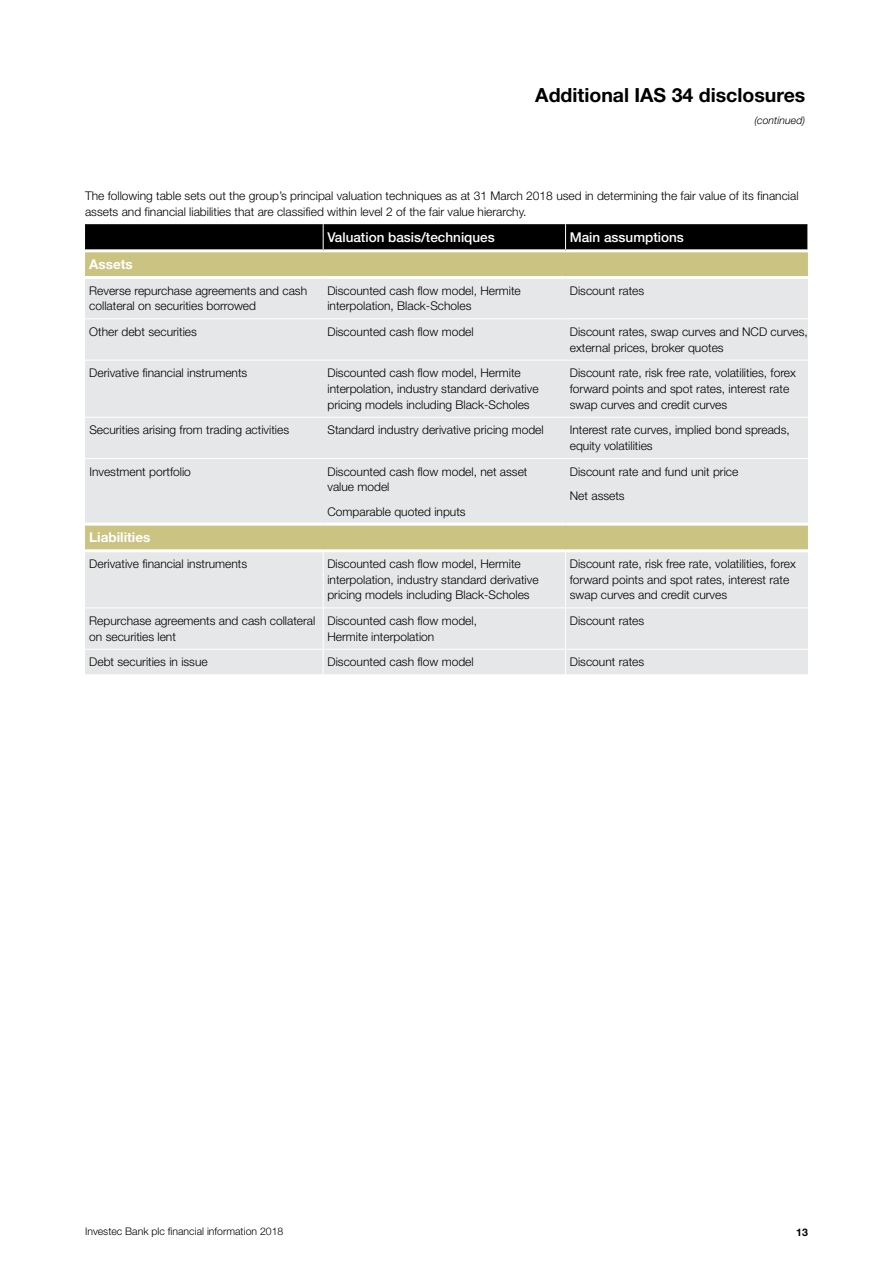
<style>
.page{position:relative;width:893px;height:1263px;background:#fff}
.page>*{position:absolute;margin:0;border:0;box-sizing:border-box;transform-origin:0 0}
.t1{font:700 19.5px "Helvetica Neue LT Std";color:#000}
.t2{font:500 13.5px "Helvetica Neue LT Std";color:#fff}
.t3{font:700 13.5px "Helvetica Neue LT Std";color:#fff}
.t4{font:300 12px/15.8px "Helvetica Neue LT Std";color:#000}
.t5{font:300 10.5px "Helvetica Neue LT Std";color:#000}
.t6{font:italic 300 10.5px "Helvetica Neue LT Std";letter-spacing:.01em;color:#000}
.t7{font:700 10.5px "Helvetica Neue LT Std";color:#000}
.s1{font-family:"Helvetica Neue"}
</style>
<div class="page">
<div style="left:85px;top:252px;width:723px;height:24px;background:#cac382"></div>
<div style="left:85px;top:279px;width:723px;height:395px;background:#e6e7e8"></div>
<hr style="left:85px;top:318px;width:238px;height:1px;background:#fff">
<hr style="left:323px;top:318px;width:243px;height:1px;background:#fff">
<hr style="left:566px;top:318px;width:242px;height:1px;background:#fff">
<hr style="left:85px;top:360px;width:238px;height:1px;background:#fff">
<hr style="left:323px;top:360px;width:243px;height:1px;background:#fff">
<hr style="left:566px;top:360px;width:242px;height:1px;background:#fff">
<hr style="left:85px;top:417px;width:238px;height:1px;background:#fff">
<hr style="left:323px;top:417px;width:243px;height:1px;background:#fff">
<hr style="left:566px;top:417px;width:242px;height:1px;background:#fff">
<hr style="left:85px;top:458px;width:238px;height:1px;background:#fff">
<hr style="left:323px;top:458px;width:243px;height:1px;background:#fff">
<hr style="left:566px;top:458px;width:242px;height:1px;background:#fff">
<hr style="left:85px;top:607px;width:238px;height:1px;background:#fff">
<hr style="left:323px;top:607px;width:243px;height:1px;background:#fff">
<hr style="left:566px;top:607px;width:242px;height:1px;background:#fff">
<hr style="left:85px;top:649px;width:238px;height:1px;background:#fff">
<hr style="left:323px;top:649px;width:243px;height:1px;background:#fff">
<hr style="left:566px;top:649px;width:242px;height:1px;background:#fff">
<hr style="left:85px;top:523px;width:238px;height:3px;background:#fff">
<hr style="left:323px;top:523px;width:243px;height:3px;background:#fff">
<hr style="left:566px;top:523px;width:242px;height:3px;background:#fff">
<hr style="left:85px;top:549px;width:238px;height:3px;background:#fff">
<hr style="left:323px;top:549px;width:243px;height:3px;background:#fff">
<hr style="left:566px;top:549px;width:242px;height:3px;background:#fff">
<hr style="left:323px;top:552px;width:1px;height:55px;background:#fff">
<hr style="left:565px;top:552px;width:1px;height:55px;background:#fff">
<hr style="left:323px;top:608px;width:1px;height:41px;background:#fff">
<hr style="left:565px;top:608px;width:1px;height:41px;background:#fff">
<svg style="left:323px;top:650px;width:1px;height:24px"></svg>
<svg style="left:565px;top:650px;width:1px;height:24px"></svg>
<svg style="left:85px;top:224px;width:723px;height:27px;background:#121212"></svg>
<h1 class="t1" style="left:535px;top:83px;width:272px">Additional IAS 34 disclosures</h1>
<p class="t6" style="left:754px;top:114px;width:53px">(continued)</p>
<p class="t4" style="left:85px;top:188px;width:715px">The following table sets out the group’s principal valuation techniques as at 31 March 2018 used in determining the fair value of its financial assets and financial liabilities that are classified within level 2 of the fair value hierarchy.</p>
<p class="t2" style="left:327px;top:229px;width:169px">Valuation basis/techniques</p>
<p class="t2" style="left:570px;top:229px;width:116px">Main assumptions</p>
<p class="t3" style="left:89px;top:256px;width:45px">Assets</p>
<p class="t4" style="left:89px;top:282px;width:219px">Reverse repurchase agreements and cash collateral on securities borrowed</p>
<p class="t4" style="left:327px;top:282px;width:195px">Discounted cash flow model, Hermite interpolation, Black-Scholes</p>
<p class="t4" style="left:570px;top:282px;width:76px">Discount rates</p>
<p class="t4" style="left:89px;top:323px;width:109px">Other debt securities</p>
<p class="t4" style="left:327px;top:323px;width:148px">Discounted cash flow model</p>
<p class="t4" style="left:570px;top:323px;width:240px">Discount rates, swap curves and NCD curves, external prices, broker quotes</p>
<p class="t4" style="left:89px;top:365px;width:160px">Derivative financial instruments</p>
<p class="t4" style="left:327px;top:365px;width:213px">Discounted cash flow model, Hermite interpolation, industry standard derivative pricing models including Black-Scholes</p>
<p class="t4" style="left:570px;top:365px;width:228px">Discount rate, risk free rate, volatilities, forex forward points and spot rates, interest rate swap curves and credit curves</p>
<p class="t4" style="left:89px;top:422px;width:201px">Securities arising from trading activities</p>
<p class="t4" style="left:327px;top:422px;width:218px">Standard industry derivative pricing model</p>
<p class="t4" style="left:570px;top:422px;width:222px">Interest rate curves, implied bond spreads, equity volatilities</p>
<p class="t4" style="left:89px;top:463px;width:103px">Investment portfolio</p>
<p class="t4" style="left:327px;top:463px;width:202px">Discounted cash flow model, net asset value model</p>
<p class="t4" style="left:327px;top:503px;width:140px">Comparable quoted inputs</p>
<p class="t4" style="left:570px;top:459px;width:170px;line-height:24.3px">Discount rate and fund unit price<br>Net assets</p>
<p class="t3" style="left:89px;top:529px;width:63px">Liabilities</p>
<p class="t4" style="left:89px;top:555px;width:160px">Derivative financial instruments</p>
<p class="t4" style="left:327px;top:555px;width:213px">Discounted cash flow model, Hermite interpolation, industry standard derivative pricing models including Black-Scholes</p>
<p class="t4" style="left:570px;top:555px;width:228px">Discount rate, risk free rate, volatilities, forex forward points and spot rates, interest rate swap curves and credit curves</p>
<p class="t4" style="left:89px;top:612px;width:228px">Repurchase agreements and cash collateral on securities lent</p>
<p class="t4" style="left:327px;top:612px;width:151px">Discounted cash flow model,<br>Hermite interpolation</p>
<p class="t4" style="left:570px;top:612px;width:76px">Discount rates</p>
<p class="t4" style="left:89px;top:654px;width:120px">Debt securities in issue</p>
<p class="t4" style="left:327px;top:654px;width:148px">Discounted cash flow model</p>
<p class="t4" style="left:570px;top:654px;width:76px">Discount rates</p>
<p class="t5" style="left:85px;top:1225px;width:200px">Investec Bank plc financial information <span class="s1">2018</span></p>
<p class="t7" style="left:796px;top:1225px;width:13px">13</p>
</div>
